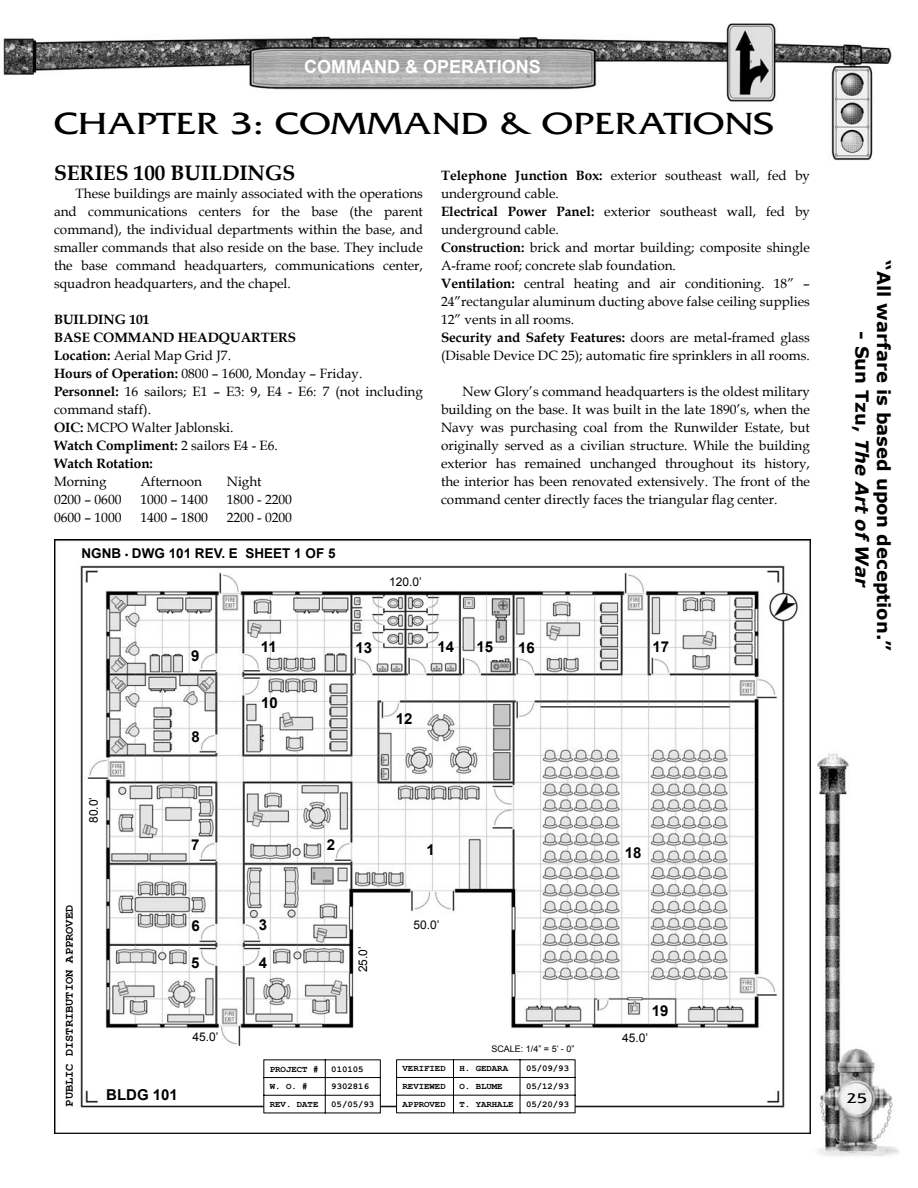
<style>
.page{position:relative;width:918px;height:1188px;background:#fff}
.page>*{position:absolute;margin:0;border:0;box-sizing:border-box;transform-origin:0 0}
.t1{font:33px "BD Quattra";color:#000}
.t2{font:700 21px "Book Antiqua";color:#000}
.t3{font:700 18px "Verdana";color:#000}
.t4{font:italic 700 18px "Verdana";color:#000}
.t5{font:700 18px "Arial";color:#fff}
.t6{font:700 15px "Arial";color:#000}
.t7{font:15px "BD Quattra";color:#000}
.t8{font:13.5px/18px "Book Antiqua";color:#000}
.t9{font:700 13.5px "Book Antiqua";color:#000}
.t10{font:700 13.5px "Arial";color:#000}
.t11{font:12px "Arial";color:#000}
.t12{font:700 12px "Courier New";color:#000}
.t13{font:700 9px "Courier New";color:#000}
.t14{font:9px "Arial";color:#000}
.s1{font-weight:700}
.s2{font-weight:400}
.s3{font-size:9px}
.s4{font-style:normal}
</style>
<div class="page">
<img style="left:3px;top:23px;width:889px;height:85px">
<img style="left:831px;top:108px;width:42px;height:53px">
<img style="left:810px;top:738px;width:90px;height:419px">
<img style="left:54px;top:540px;width:756px;height:594px">
<svg style="left:263px;top:1059px;width:118px;height:55px"></svg>
<hr style="left:263px;top:1113px;width:62px;height:1px;background:#000">
<hr style="left:326px;top:1113px;width:55px;height:1px;background:#000">
<svg style="left:396px;top:1059px;width:180px;height:54px"></svg>
<hr style="left:396px;top:1112px;width:57px;height:1px;background:#000">
<hr style="left:454px;top:1112px;width:66px;height:1px;background:#000">
<hr style="left:520px;top:1112px;width:55px;height:1px;background:#000">
<p class="t5" style="left:304px;top:55px;width:238px">COMMAND &amp; OPERATIONS</p>
<p class="t1" style="left:54px;top:105px;width:722px">CHAPTER 3: COMMAND &amp; OPERATIONS</p>
<p class="t2" style="left:54px;top:159px;width:243px">SERIES 100 BUILDINGS</p>
<p class="t8" style="left:54px;top:184px;width:371px;text-align:justify;text-indent:22px">These buildings are mainly associated with the operations and communications centers for the base (the parent command), the individual departments within the base, and smaller commands that also reside on the base. They include the base command headquarters, communications center, squadron headquarters, and the chapel.</p>
<p class="t9" style="left:54px;top:310px;width:97px">BUILDING 101</p>
<p class="t9" style="left:54px;top:328px;width:244px">BASE COMMAND HEADQUARTERS</p>
<p class="t8" style="left:54px;top:346px;width:179px"><span class="s1">Location:</span> Aerial Map Grid J7.</p>
<p class="t8" style="left:54px;top:364px;width:310px"><span class="s1">Hours of Operation:</span> 0800 – 1600, Monday – Friday.</p>
<p class="t8" style="left:54px;top:382px;width:370px"><span class="s1">Personnel:</span> 16 sailors; E1 – E3: 9, E4 - E6: 7 (not including command staff).</p>
<p class="t8" style="left:54px;top:418px;width:181px"><span class="s1">OIC:</span> MCPO Walter Jablonski.</p>
<p class="t9" style="left:54px;top:436px;width:225px">Watch Compliment: <span class="s2">2 sailors E4 - E6.</span></p>
<p class="t9" style="left:54px;top:454px;width:100px">Watch Rotation:</p>
<p class="t8" style="left:54px;top:472px;width:54px">Morning</p>
<p class="t8" style="left:140px;top:472px;width:63px">Afternoon</p>
<p class="t8" style="left:227px;top:472px;width:36px">Night</p>
<p class="t8" style="left:54px;top:490px;width:69px">0200 – 0600</p>
<p class="t8" style="left:140px;top:490px;width:69px">1000 – 1400</p>
<p class="t8" style="left:227px;top:490px;width:67px">1800 - 2200</p>
<p class="t8" style="left:54px;top:508px;width:69px">0600 – 1000</p>
<p class="t8" style="left:140px;top:508px;width:69px">1400 – 1800</p>
<p class="t8" style="left:227px;top:508px;width:67px">2200 - 0200</p>
<p class="t10" style="left:82px;top:544px;width:255px">NGNB <span class="s3">•</span> DWG 101 REV. E SHEET 1 OF 5</p>
<p class="t11" style="left:389px;top:573px;width:34px">120.0’</p>
<p class="t8" style="left:441px;top:166px;width:370px"><span class="s1">Telephone Junction Box:</span> exterior southeast wall, fed by underground cable.</p>
<p class="t8" style="left:441px;top:202px;width:370px"><span class="s1">Electrical Power Panel:</span> exterior southeast wall, fed by underground cable.</p>
<p class="t8" style="left:441px;top:238px;width:370px"><span class="s1">Construction:</span> brick and mortar building; composite shingle<br>A-frame roof; concrete slab foundation.</p>
<p class="t8" style="left:441px;top:274px;width:371px;text-align:justify"><span class="s1">Ventilation:</span> central heating and air conditioning. 18” – 24”rectangular aluminum ducting above false ceiling supplies 12” vents in all rooms.</p>
<p class="t8" style="left:441px;top:328px;width:371px"><span class="s1">Security and Safety Features:</span> doors are metal-framed glass (Disable Device DC 25); automatic fire sprinklers in all rooms.</p>
<p class="t8" style="left:441px;top:382px;width:370px;text-align:justify;text-indent:22px">New Glory’s command headquarters is the oldest military building on the base. It was built in the late 1890’s, when the Navy was purchasing coal from the Runwilder Estate, but originally served as a civilian structure. While the building exterior has remained unchanged throughout its history, the interior has been renovated extensively. The front of the command center directly faces the triangular flag center.</p>
<p class="t6" style="left:191px;top:646px;width:10px">9</p>
<p class="t6" style="left:192px;top:727px;width:10px">8</p>
<p class="t6" style="left:261px;top:637px;width:17px">11</p>
<p class="t6" style="left:261px;top:693px;width:18px">10</p>
<p class="t6" style="left:355px;top:637px;width:18px">13</p>
<p class="t6" style="left:437px;top:637px;width:18px">14</p>
<p class="t6" style="left:476px;top:637px;width:18px">15</p>
<p class="t6" style="left:518px;top:637px;width:18px">16</p>
<p class="t6" style="left:652px;top:637px;width:18px">17</p>
<p class="t6" style="left:396px;top:709px;width:18px">12</p>
<p class="t11" style="left:86px;top:823px;width:28px;rotate:-90deg">80.0’</p>
<p class="t6" style="left:191px;top:835px;width:10px">7</p>
<p class="t6" style="left:327px;top:835px;width:10px">2</p>
<p class="t6" style="left:427px;top:840px;width:10px">1</p>
<p class="t6" style="left:625px;top:843px;width:18px">18</p>
<p class="t12" style="left:62px;top:1107px;width:203px;rotate:-90deg">PUBLIC DISTRIBUTION APPROVED</p>
<p class="t6" style="left:106px;top:1085px;width:73px">BLDG 101</p>
<p class="t6" style="left:191px;top:916px;width:10px">6</p>
<p class="t6" style="left:259px;top:915px;width:10px">3</p>
<p class="t6" style="left:191px;top:953px;width:10px">5</p>
<p class="t6" style="left:259px;top:953px;width:10px">4</p>
<p class="t11" style="left:355px;top:972px;width:28px;rotate:-90deg">25.0’</p>
<p class="t11" style="left:413px;top:917px;width:28px">50.0’</p>
<p class="t6" style="left:652px;top:1001px;width:18px">19</p>
<p class="t11" style="left:192px;top:1029px;width:28px">45.0’</p>
<p class="t11" style="left:622px;top:1030px;width:28px">45.0’</p>
<p class="t13" style="left:270px;top:1063px;width:50px">PROJECT #</p>
<p class="t13" style="left:331px;top:1063px;width:34px">010105</p>
<p class="t13" style="left:270px;top:1081px;width:39px">W. O. #</p>
<p class="t13" style="left:331px;top:1081px;width:39px">9302816</p>
<p class="t13" style="left:270px;top:1099px;width:50px">REV. DATE</p>
<p class="t13" style="left:331px;top:1099px;width:45px">05/05/93</p>
<p class="t14" style="left:491px;top:1043px;width:84px">SCALE: 1/4” = 5’ - 0”</p>
<p class="t13" style="left:403px;top:1063px;width:45px">VERIFIED</p>
<p class="t13" style="left:459px;top:1063px;width:50px">H. GEDARA</p>
<p class="t13" style="left:526px;top:1063px;width:45px">05/09/93</p>
<p class="t13" style="left:403px;top:1081px;width:45px">REVIEWED</p>
<p class="t13" style="left:459px;top:1081px;width:45px">O. BLUME</p>
<p class="t13" style="left:526px;top:1081px;width:45px">05/12/93</p>
<p class="t13" style="left:403px;top:1098px;width:45px">APPROVED</p>
<p class="t13" style="left:459px;top:1098px;width:55px">T. YARHALE</p>
<p class="t13" style="left:526px;top:1098px;width:45px">05/20/93</p>
<p class="t3" style="left:895px;top:260px;width:392px;rotate:90deg">“All warfare is based upon deception.”</p>
<p class="t4" style="left:874px;top:331px;width:258px;rotate:90deg"><span class="s4">- Sun Tzu,</span> The Art of War</p>
<p class="t7" style="left:846px;top:1090px;width:22px">25</p>
</div>
